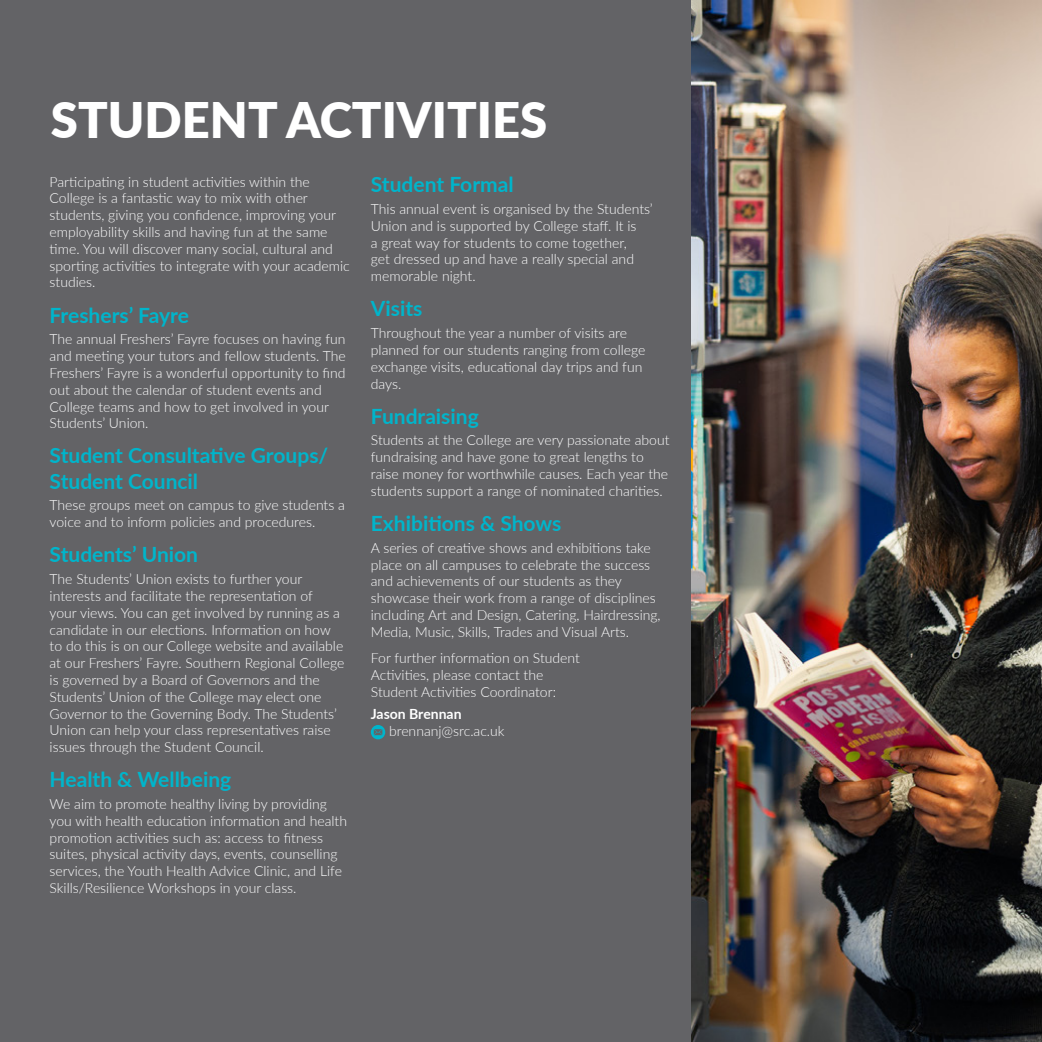
<style>
.page{position:relative;width:1042px;height:1042px;background:#636366}
.page>*{position:absolute;margin:0;border:0;box-sizing:border-box;transform-origin:0 0}
.t1{font:900 49px "Lato";color:#fff}
.t2{font:700 21px/25.2px "Lato";color:#00b5cb}
.t3{font:300 14px/16.8px "Lato";color:#fff}
.t4{font:700 14px "Lato";color:#fff}
</style>
<div class="page">
<img style="left:691px;top:0;width:351px;height:1042px">
<svg style="left:371px;top:725px;width:14px;height:14px"></svg>
<p class="t1" style="left:51px;top:83px;width:498px">STUDENT ACTIVITIES</p>
<p class="t3" style="left:50px;top:173px;width:302px">Participating in student activities within the College is a fantastic way to mix with other students, giving you confidence, improving your employability skills and having fun at the same time. You will discover many social, cultural and sporting activities to integrate with your academic studies.</p>
<p class="t2" style="left:50px;top:301px;width:141px">Freshers’ Fayre</p>
<p class="t3" style="left:50px;top:330px;width:298px">The annual Freshers’ Fayre focuses on having fun and meeting your tutors and fellow students. The Freshers’ Fayre is a wonderful opportunity to find out about the calendar of student events and College teams and how to get involved in your Students’ Union.</p>
<p class="t2" style="left:50px;top:442px;width:280px">Student Consultative Groups/<br>Student Council</p>
<p class="t3" style="left:50px;top:496px;width:297px">These groups meet on campus to give students a voice and to inform policies and procedures.</p>
<p class="t2" style="left:50px;top:541px;width:150px">Students’ Union</p>
<p class="t3" style="left:50px;top:570px;width:296px">The Students’ Union exists to further your interests and facilitate the representation of<br>your views. You can get involved by running as a candidate in our elections. Information on how to do this is on our College website and available at our Freshers’ Fayre. Southern Regional College is governed by a Board of Governors and the Students’ Union of the College may elect one Governor to the Governing Body. The Students’ Union can help your class representatives raise issues through the Student Council.</p>
<p class="t2" style="left:50px;top:766px;width:183px">Health &amp; Wellbeing</p>
<p class="t3" style="left:50px;top:795px;width:299px">We aim to promote healthy living by providing you with health education information and health promotion activities such as: access to fitness suites, physical activity days, events, counselling services, the Youth Health Advice Clinic, and Life Skills/Resilience Workshops in your class.</p>
<p class="t2" style="left:371px;top:171px;width:144px">Student Formal</p>
<p class="t3" style="left:371px;top:200px;width:283px">This annual event is organised by the Students’ Union and is supported by College staff. It is<br>a great way for students to come together,<br>get dressed up and have a really special and memorable night.</p>
<p class="t2" style="left:371px;top:295px;width:53px">Visits</p>
<p class="t3" style="left:371px;top:324px;width:276px">Throughout the year a number of visits are planned for our students ranging from college exchange visits, educational day trips and fun days.</p>
<p class="t2" style="left:371px;top:402px;width:109px">Fundraising</p>
<p class="t3" style="left:371px;top:431px;width:300px">Students at the College are very passionate about fundraising and have gone to great lengths to raise money for worthwhile causes. Each year the students support a range of nominated charities.</p>
<p class="t2" style="left:371px;top:510px;width:192px">Exhibitions &amp; Shows</p>
<p class="t3" style="left:371px;top:539px;width:291px">A series of creative shows and exhibitions take place on all campuses to celebrate the success and achievements of our students as they showcase their work from a range of disciplines including Art and Design, Catering, Hairdressing, Media, Music, Skills, Trades and Visual Arts.</p>
<p class="t3" style="left:371px;top:649px;width:211px">For further information on Student</p>
<p class="t3" style="left:371px;top:666px;width:174px">Activities, please contact the</p>
<p class="t3" style="left:371px;top:683px;width:187px">Student Activities Coordinator:</p>
<p class="t4" style="left:371px;top:703px;width:92px">Jason Brennan</p>
<p class="t3" style="left:389px;top:722px;width:117px">brennanj@src.ac.uk</p>
</div>
